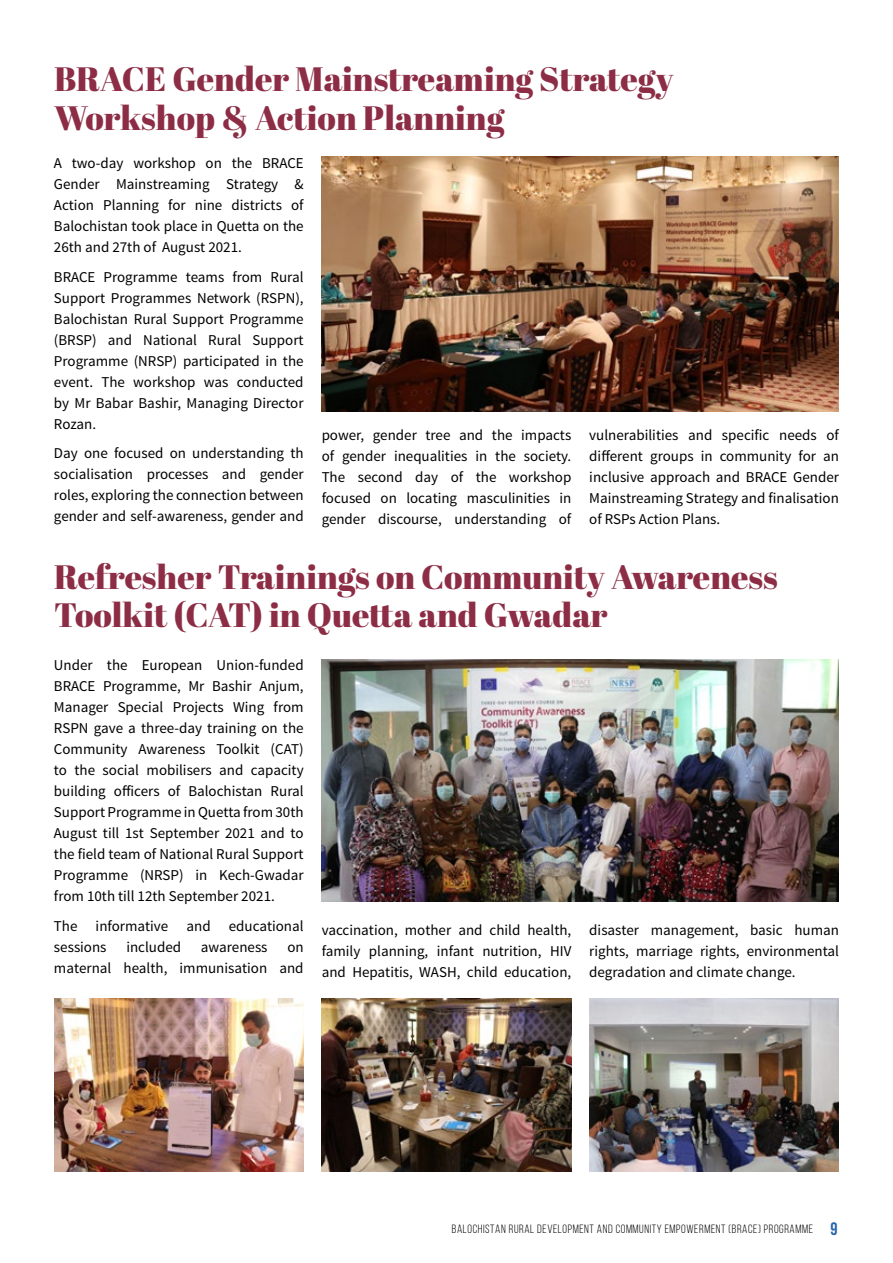
<style>
.page{position:relative;width:893px;height:1263px;background:#fff}
.page>*{position:absolute;margin:0;border:0;box-sizing:border-box;transform-origin:0 0}
.t1{font:33.75px/38.8px "Abril Fatface";color:#8c2d45}
.t2{font:15px/21px "Source Sans Pro";color:#000;text-align:justify}
.t3{font:12px "Bebas Neue";letter-spacing:.05em;color:#000}
.s1{font-weight:700;font-size:18px;color:#2965ad}
</style>
<div class="page">
<img style="left:322px;top:157px;width:517px;height:255px">
<img style="left:322px;top:659px;width:517px;height:242px">
<img style="left:54px;top:998px;width:250px;height:173px">
<img style="left:322px;top:998px;width:249px;height:173px">
<img style="left:589px;top:998px;width:250px;height:173px">
<h1 class="t1" style="left:54px;top:58px;width:621px">BRACE Gender Mainstreaming Strategy<br>Workshop &amp; Action Planning</h1>
<p class="t2" style="left:54px;top:153px;width:251px">A two-day workshop on the BRACE Gender Mainstreaming Strategy &amp; Action Planning for nine districts of Balochistan took place in Quetta on the 26th and 27th of August 2021.</p>
<p class="t2" style="left:54px;top:266px;width:251px">BRACE Programme teams from Rural Support Programmes Network (RSPN), Balochistan Rural Support Programme (BRSP) and National Rural Support Programme (NRSP) participated in the event. The workshop was conducted by Mr Babar Bashir, Managing Director Rozan.</p>
<p class="t2" style="left:54px;top:443px;width:251px">Day one focused on understanding th socialisation processes and gender roles, exploring the connection between gender and self-awareness, gender and</p>
<p class="t2" style="left:322px;top:425px;width:251px">power, gender tree and the impacts of gender inequalities in the society.<br>The second day of the workshop focused on locating masculinities in gender discourse, understanding of</p>
<p class="t2" style="left:589px;top:425px;width:251px">vulnerabilities and specific needs of different groups in community for an inclusive approach and BRACE Gender Mainstreaming Strategy and finalisation of RSPs Action Plans.</p>
<h1 class="t1" style="left:54px;top:556px;width:725px">Refresher Trainings on Community Awareness<br>Toolkit (CAT) in Quetta and Gwadar</h1>
<p class="t2" style="left:54px;top:655px;width:251px">Under the European Union-funded BRACE Programme, Mr Bashir Anjum, Manager Special Projects Wing from RSPN gave a three-day training on the Community Awareness Toolkit (CAT) to the social mobilisers and capacity building officers of Balochistan Rural Support Programme in Quetta from 30th August till 1st September 2021 and to the field team of National Rural Support Programme (NRSP) in Kech-Gwadar from 10th till 12th September 2021.</p>
<p class="t2" style="left:54px;top:915px;width:251px">The informative and educational sessions</p>
<p class="t2" style="left:126px;top:936px;width:56px">included</p>
<p class="t2" style="left:201px;top:936px;width:68px">awareness</p>
<p class="t2" style="left:54px;top:936px;width:251px;text-align:right">on<br>maternal health, immunisation and</p>
<p class="t2" style="left:322px;top:919px;width:251px">vaccination, mother and child health, family planning, infant nutrition, HIV and Hepatitis, WASH, child education,</p>
<p class="t2" style="left:589px;top:919px;width:251px">disaster management, basic human rights, marriage rights, environmental degradation and climate change.</p>
<p class="t3" style="left:452px;top:1222px;width:387px">BALOCHISTAN RURAL DEVELOPMENT AND COMMUNITY EMPOWERMENT (BRACE) PROGRAMME <span class="s1">9</span></p>
</div>
